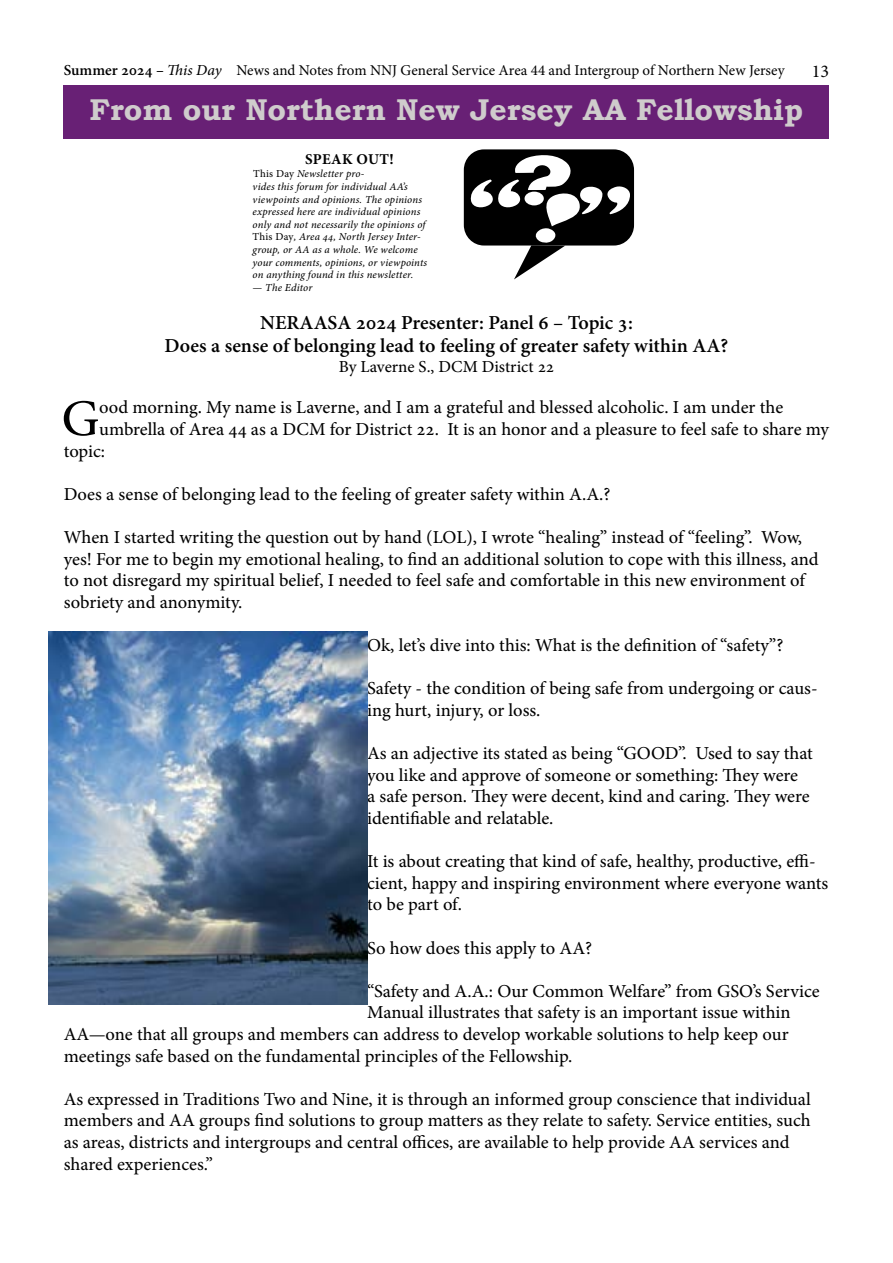
<style>
.page{position:relative;width:893px;height:1263px;background:#fff}
.page>*{position:absolute;margin:0;border:0;box-sizing:border-box;transform-origin:0 0}
.t1{font:50.7px "Adobe Hebrew";color:#000}
.t2{font:700 30px "Bookman Old Style";color:#cfcccc}
.t3{font:700 19.5px/23.4px "Adobe Hebrew";color:#000;text-align:center}
.t4{font:18px/21.6px "Adobe Hebrew";letter-spacing:-.005em;color:#000}
.t5{font:18px "Minion Pro";color:#000}
.t6{font:16.5px "Adobe Hebrew";color:#000}
.t7{font:15px "Minion Pro";color:#000}
.t8{font:700 15px "Minion Pro";letter-spacing:.02em;color:#000}
.t9{font:italic 10.5px/12.6px "Adobe Hebrew";letter-spacing:.01em;color:#000}
.s1{font-family:"Adobe Hebrew";font-weight:700}
.s2{font-family:"Adobe Hebrew";font-style:italic}
.s3{font-style:normal}
</style>
<div class="page">
<div style="left:64px;top:85px;width:765px;height:53px;background:#682075"></div>
<div style="left:464px;top:149px;width:170px;height:96px;background:#000;border-radius:20px"></div>
<svg style="left:469px;top:153px;width:161px;height:126px"></svg>
<img style="left:49px;top:631px;width:318px;height:374px">
<p class="t7" style="left:64px;top:60px;width:722px"><span class="s1">Summer 2024 –</span> <span class="s2">This Day</span> News and Notes from NNJ General Service Area 44 and Intergroup of Northern New Jersey</p>
<p class="t5" style="left:812px;top:59px;width:19px">13</p>
<h2 class="t2" style="left:90px;top:88px;width:715px">From our Northern New Jersey AA Fellowship</h2>
<p class="t8" style="left:305px;top:149px;width:90px">SPEAK OUT!</p>
<p class="t9" style="left:253px;top:168px;width:176px"><span class="s3">This Day</span> Newsletter pro-<br>vides this forum for individual AA’s viewpoints and opinions. The opinions expressed here are individual opinions only and not necessarily the opinions of <span class="s3">This Day</span>, Area 44, North Jersey Inter&shy;group, or AA as a whole. We welcome your comments, opinions, or viewpoints on anything found in this newsletter.</p>
<p class="t9" style="left:253px;top:281px;width:61px">— The Editor</p>
<p class="t3" style="left:165px;top:311px;width:565px">NERAASA 2024 Presenter: Panel 6 – Topic 3:<br>Does a sense of belonging lead to feeling of greater safety within AA?</p>
<p class="t6" style="left:339px;top:357px;width:217px">By Laverne S., DCM District 22</p>
<h1 class="t1" style="left:61px;top:388px;width:39px">G</h1>
<p class="t4" style="left:99px;top:397px;width:686px">ood morning. My name is Laverne, and I am a grateful and blessed alcoholic. I am under the</p>
<p class="t4" style="left:99px;top:419px;width:731px">umbrella of Area 44 as a DCM for District 22. It is an honor and a pleasure to feel safe to share my</p>
<p class="t4" style="left:64px;top:440px;width:43px">topic:</p>
<p class="t4" style="left:64px;top:483px;width:548px">Does a sense of belonging lead to the feeling of greater safety within A.A.?</p>
<p class="t4" style="left:64px;top:527px;width:756px">When I started writing the question out by hand (LOL), I wrote “healing” instead of “feeling”. Wow, yes! For me to begin my emotional healing, to find an additional solution to cope with this illness, and to not disregard my spiritual belief, I needed to feel safe and comfortable in this new environment of sobriety and anonymity.</p>
<p class="t4" style="left:367px;top:635px;width:418px">Ok, let’s dive into this: What is the definition of “safety”?</p>
<p class="t4" style="left:367px;top:678px;width:452px">Safety - the condition of being safe from undergoing or caus&shy;ing hurt, injury, or loss.</p>
<p class="t4" style="left:367px;top:743px;width:447px">As an adjective its stated as being “GOOD”. Used to say that you like and approve of someone or something: They were<br>a safe person. They were decent, kind and caring. They were identifiable and relatable.</p>
<p class="t4" style="left:367px;top:851px;width:463px">It is about creating that kind of safe, healthy, productive, effi&shy;cient, happy and inspiring environment where everyone wants to be part of.</p>
<p class="t4" style="left:367px;top:937px;width:227px">So how does this apply to AA?</p>
<p class="t4" style="left:367px;top:980px;width:454px">“Safety and A.A.: Our Common Welfare” from GSO’s Service</p>
<p class="t4" style="left:367px;top:1002px;width:425px">Manual illustrates that safety is an important issue within</p>
<p class="t4" style="left:64px;top:1023px;width:726px">AA—one that all groups and members can address to develop workable solutions to help keep our</p>
<p class="t4" style="left:64px;top:1045px;width:510px">meetings safe based on the fundamental principles of the Fellowship.</p>
<p class="t4" style="left:64px;top:1088px;width:748px">As expressed in Traditions Two and Nine, it is through an informed group conscience that individual members and AA groups find solutions to group matters as they relate to safety. Service entities, such as areas, districts and intergroups and central offices, are available to help provide AA services and shared experiences.”</p>
</div>
